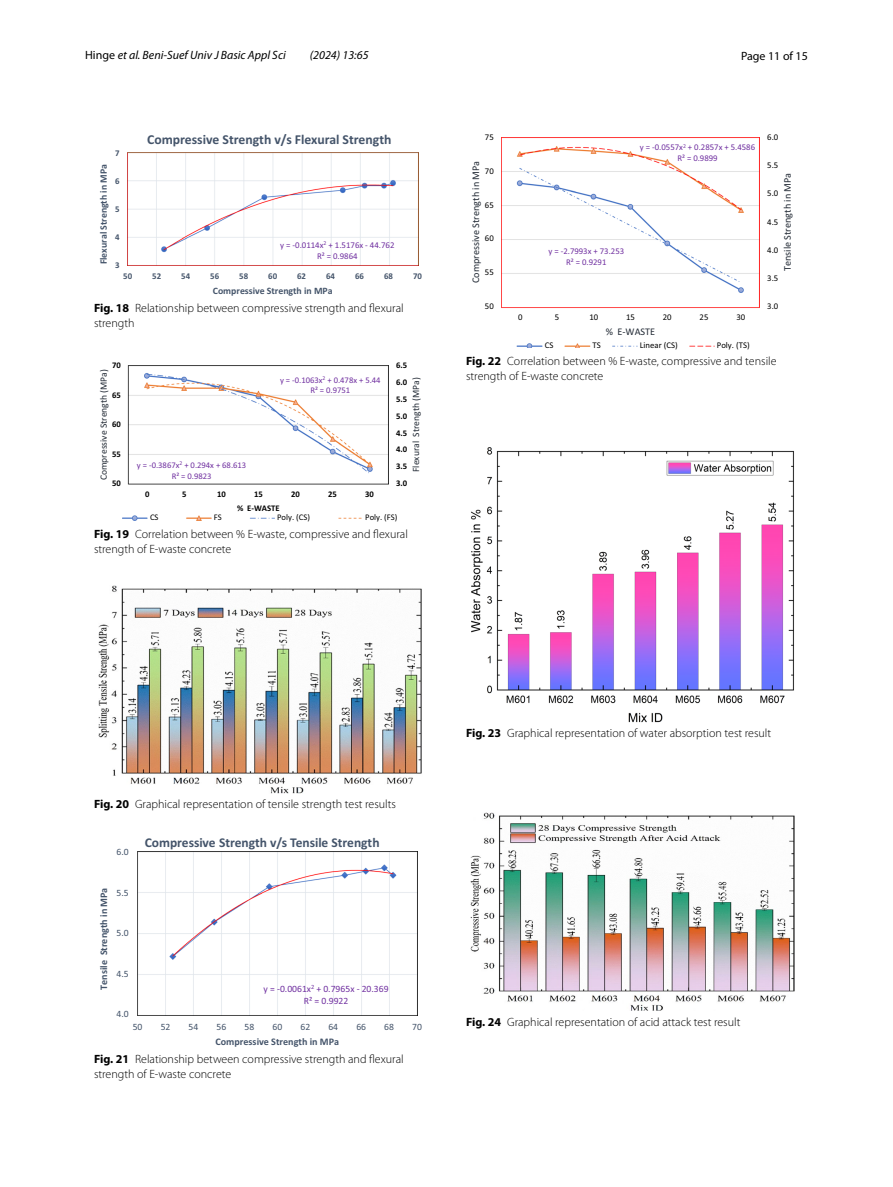
<style>
.page{position:relative;width:893px;height:1187px;background:#fff}
.page>*{position:absolute;margin:0;border:0;box-sizing:border-box;transform-origin:0 0}
.t1{font:700 13.65px "Calibri";color:#44546a}
.t2{font:13.5px "Calibri Bold 3";color:#44546a}
.t3{font:300 12px/15px "Myriad Pro";color:#000}
.t4{font:italic 12px "Myriad Pro";color:#000}
.t5{font:12px "Myriad Pro";color:#000}
.t6{font:10.2px "Calibri";color:#222a35}
.t7{font:10.05px "Calibri Bold 3";color:#44546a}
.t8{font:700 9.75px "Calibri";color:#44546a}
.t9{font:9.6px "Calibri 3";color:#222a35}
.t10{font:9.6px "Calibri 4";color:#44546a}
.t11{font:9.6px/11.7px "Calibri 4";color:#7030a0;text-align:center}
.t12{font:8.85px/10.8px "Calibri 2";color:#7030a0;text-align:center}
.t13{font:700 8.85px "Calibri";color:#44546a}
.t14{font:8.7px "Calibri";color:#000}
.t15{font:8.7px/10.5px "Calibri 3";color:#7030a0;text-align:center}
.t16{font:8.7px/10.6px "Calibri";color:#7030a0;text-align:center}
.t17{font:8.7px "Calibri Bold 2";color:#000}
.t18{font:8.7px "Calibri 3";color:#000}
.s1{font-style:normal}
.s2{font-weight:700}
</style>
<div class="page">
<img style="left:127px;top:153px;width:291px;height:113px">
<img style="left:123px;top:365px;width:265px;height:155px">
<img style="left:99px;top:585px;width:323px;height:208px">
<img style="left:137px;top:851px;width:281px;height:163px">
<img style="left:501px;top:137px;width:259px;height:211px">
<img style="left:471px;top:447px;width:323px;height:275px">
<img style="left:471px;top:812px;width:323px;height:198px">
<p class="t4" style="left:85px;top:48px;width:202px"><span class="s1">Hinge</span> et al. Beni-Suef Univ J Basic Appl Sci</p>
<p class="t4" style="left:310px;top:48px;width:60px">(2024) 13:65</p>
<p class="t5" style="left:741px;top:48px;width:68px">Page 11 of 15</p>
<p class="t13" style="left:115px;top:147px;width:6px">7</p>
<p class="t8" style="left:97px;top:264px;width:102px;rotate:-90deg">Flexural Strength in MPa</p>
<p class="t13" style="left:115px;top:175px;width:6px">6</p>
<p class="t13" style="left:115px;top:203px;width:6px">5</p>
<p class="t13" style="left:115px;top:231px;width:6px">4</p>
<p class="t13" style="left:115px;top:259px;width:6px">3</p>
<p class="t1" style="left:147px;top:131px;width:246px">Compressive Strength v/s Flexural Strength</p>
<p class="t12" style="left:280px;top:239px;width:116px">y = -0.0114x<sup>2</sup> + 1.5176x - 44.762<br>R² = 0.9864</p>
<p class="t13" style="left:123px;top:271px;width:10px">50</p>
<p class="t13" style="left:152px;top:271px;width:10px">52</p>
<p class="t13" style="left:181px;top:271px;width:10px">54</p>
<p class="t13" style="left:210px;top:271px;width:10px">56</p>
<p class="t13" style="left:239px;top:271px;width:10px">58</p>
<p class="t13" style="left:268px;top:271px;width:10px">60</p>
<p class="t13" style="left:297px;top:271px;width:10px">62</p>
<p class="t13" style="left:326px;top:271px;width:10px">64</p>
<p class="t13" style="left:355px;top:271px;width:10px">66</p>
<p class="t13" style="left:384px;top:271px;width:10px">68</p>
<p class="t13" style="left:413px;top:271px;width:10px">70</p>
<p class="t8" style="left:213px;top:284px;width:121px">Compressive Strength in MPa</p>
<p class="t3" style="left:94px;top:301px;width:311px"><span class="s2">Fig. 18</span> Relationship between compressive strength and flexural strength</p>
<p class="t17" style="left:112px;top:360px;width:10px">70</p>
<p class="t9" style="left:97px;top:480px;width:113px;rotate:-90deg">Compressive Strength (MPa)</p>
<p class="t17" style="left:112px;top:389px;width:10px">65</p>
<p class="t17" style="left:112px;top:418px;width:10px">60</p>
<p class="t17" style="left:112px;top:448px;width:10px">55</p>
<p class="t17" style="left:112px;top:477px;width:10px">50</p>
<p class="t15" style="left:137px;top:460px;width:111px">y = -0.3867x<sup>2</sup> + 0.294x + 68.613<br>R² = 0.9823</p>
<p class="t15" style="left:280px;top:374px;width:102px">y = -0.1063x<sup>2</sup> + 0.478x + 5.44<br>R² = 0.9751</p>
<p class="t17" style="left:145px;top:489px;width:6px">0</p>
<p class="t17" style="left:182px;top:489px;width:6px">5</p>
<p class="t17" style="left:217px;top:489px;width:10px">10</p>
<p class="t17" style="left:254px;top:489px;width:10px">15</p>
<p class="t17" style="left:291px;top:489px;width:10px">20</p>
<p class="t17" style="left:328px;top:489px;width:10px">25</p>
<p class="t17" style="left:365px;top:489px;width:10px">30</p>
<p class="t17" style="left:237px;top:502px;width:44px">% E-WASTE</p>
<p class="t17" style="left:396px;top:360px;width:13px">6.5</p>
<p class="t9" style="left:410px;top:472px;width:96px;rotate:-90deg">Flexural Strength (MPa)</p>
<p class="t17" style="left:396px;top:376px;width:13px">6.0</p>
<p class="t17" style="left:396px;top:393px;width:13px">5.5</p>
<p class="t17" style="left:396px;top:410px;width:13px">5.0</p>
<p class="t17" style="left:396px;top:427px;width:13px">4.5</p>
<p class="t17" style="left:396px;top:444px;width:13px">4.0</p>
<p class="t17" style="left:396px;top:461px;width:13px">3.5</p>
<p class="t17" style="left:396px;top:477px;width:13px">3.0</p>
<p class="t18" style="left:150px;top:511px;width:10px">CS</p>
<p class="t18" style="left:214px;top:511px;width:9px">FS</p>
<p class="t18" style="left:277px;top:511px;width:34px">Poly. (CS)</p>
<p class="t18" style="left:365px;top:511px;width:34px">Poly. (FS)</p>
<p class="t3" style="left:94px;top:526px;width:315px"><span class="s2">Fig. 19</span> Correlation between % E-waste, compressive and flexural strength of E-waste concrete</p>
<p class="t14" style="left:485px;top:132px;width:10px">75</p>
<p class="t14" style="left:767px;top:132px;width:13px">6.0</p>
<p class="t6" style="left:469px;top:283px;width:124px;rotate:-90deg">Compressive Strength in MPa</p>
<p class="t14" style="left:485px;top:165px;width:10px">70</p>
<p class="t14" style="left:485px;top:199px;width:10px">65</p>
<p class="t14" style="left:485px;top:233px;width:10px">60</p>
<p class="t14" style="left:485px;top:267px;width:10px">55</p>
<p class="t16" style="left:548px;top:246px;width:77px">y = -2.7993x + 73.253<br>R² = 0.9291</p>
<p class="t16" style="left:640px;top:142px;width:117px">y = -0.0557x<sup>2</sup> + 0.2857x + 5.4586<br>R² = 0.9899</p>
<p class="t14" style="left:767px;top:160px;width:13px">5.5</p>
<p class="t6" style="left:781px;top:271px;width:100px;rotate:-90deg">Tensile Strength in MPa</p>
<p class="t14" style="left:767px;top:188px;width:13px">5.0</p>
<p class="t14" style="left:767px;top:216px;width:13px">4.5</p>
<p class="t14" style="left:767px;top:244px;width:13px">4.0</p>
<p class="t14" style="left:767px;top:272px;width:13px">3.5</p>
<p class="t14" style="left:485px;top:300px;width:10px">50</p>
<p class="t14" style="left:767px;top:300px;width:13px">3.0</p>
<p class="t14" style="left:518px;top:312px;width:6px">0</p>
<p class="t14" style="left:555px;top:312px;width:6px">5</p>
<p class="t14" style="left:589px;top:312px;width:10px">10</p>
<p class="t14" style="left:626px;top:312px;width:10px">15</p>
<p class="t14" style="left:663px;top:312px;width:10px">20</p>
<p class="t14" style="left:700px;top:312px;width:10px">25</p>
<p class="t14" style="left:736px;top:312px;width:10px">30</p>
<p class="t6" style="left:606px;top:325px;width:51px">% E-WASTE</p>
<p class="t14" style="left:545px;top:339px;width:10px">CS</p>
<p class="t14" style="left:593px;top:339px;width:10px">TS</p>
<p class="t14" style="left:640px;top:339px;width:39px">Linear (CS)</p>
<p class="t14" style="left:717px;top:339px;width:34px">Poly. (TS)</p>
<p class="t3" style="left:466px;top:354px;width:312px"><span class="s2">Fig. 22</span> Correlation between % E-waste, compressive and tensile strength of E-waste concrete</p>
<p class="t3" style="left:94px;top:796px;width:303px"><span class="s2">Fig. 20</span> Graphical representation of tensile strength test results</p>
<p class="t10" style="left:116px;top:845px;width:14px">6.0</p>
<p class="t7" style="left:97px;top:989px;width:104px;rotate:-90deg">Tensile Strength in MPa</p>
<p class="t10" style="left:116px;top:886px;width:14px">5.5</p>
<p class="t10" style="left:116px;top:926px;width:14px">5.0</p>
<p class="t10" style="left:116px;top:967px;width:14px">4.5</p>
<p class="t10" style="left:116px;top:1008px;width:14px">4.0</p>
<p class="t2" style="left:145px;top:834px;width:236px">Compressive Strength v/s Tensile Strength</p>
<p class="t11" style="left:263px;top:982px;width:127px">y = -0.0061x<sup>2</sup> + 0.7965x - 20.369<br>R² = 0.9922</p>
<p class="t10" style="left:133px;top:1020px;width:11px">50</p>
<p class="t10" style="left:161px;top:1020px;width:11px">52</p>
<p class="t10" style="left:189px;top:1020px;width:11px">54</p>
<p class="t10" style="left:217px;top:1020px;width:11px">56</p>
<p class="t10" style="left:245px;top:1020px;width:11px">58</p>
<p class="t10" style="left:272px;top:1020px;width:11px">60</p>
<p class="t10" style="left:300px;top:1020px;width:11px">62</p>
<p class="t10" style="left:328px;top:1020px;width:11px">64</p>
<p class="t10" style="left:356px;top:1020px;width:11px">66</p>
<p class="t10" style="left:384px;top:1020px;width:11px">68</p>
<p class="t10" style="left:412px;top:1020px;width:11px">70</p>
<p class="t7" style="left:215px;top:1035px;width:125px">Compressive Strength in MPa</p>
<p class="t3" style="left:94px;top:1051px;width:311px"><span class="s2">Fig. 21</span> Relationship between compressive strength and flexural strength of E-waste concrete</p>
<p class="t3" style="left:466px;top:725px;width:307px"><span class="s2">Fig. 23</span> Graphical representation of water absorption test result</p>
<p class="t3" style="left:466px;top:1014px;width:276px"><span class="s2">Fig. 24</span> Graphical representation of acid attack test result</p>
</div>
